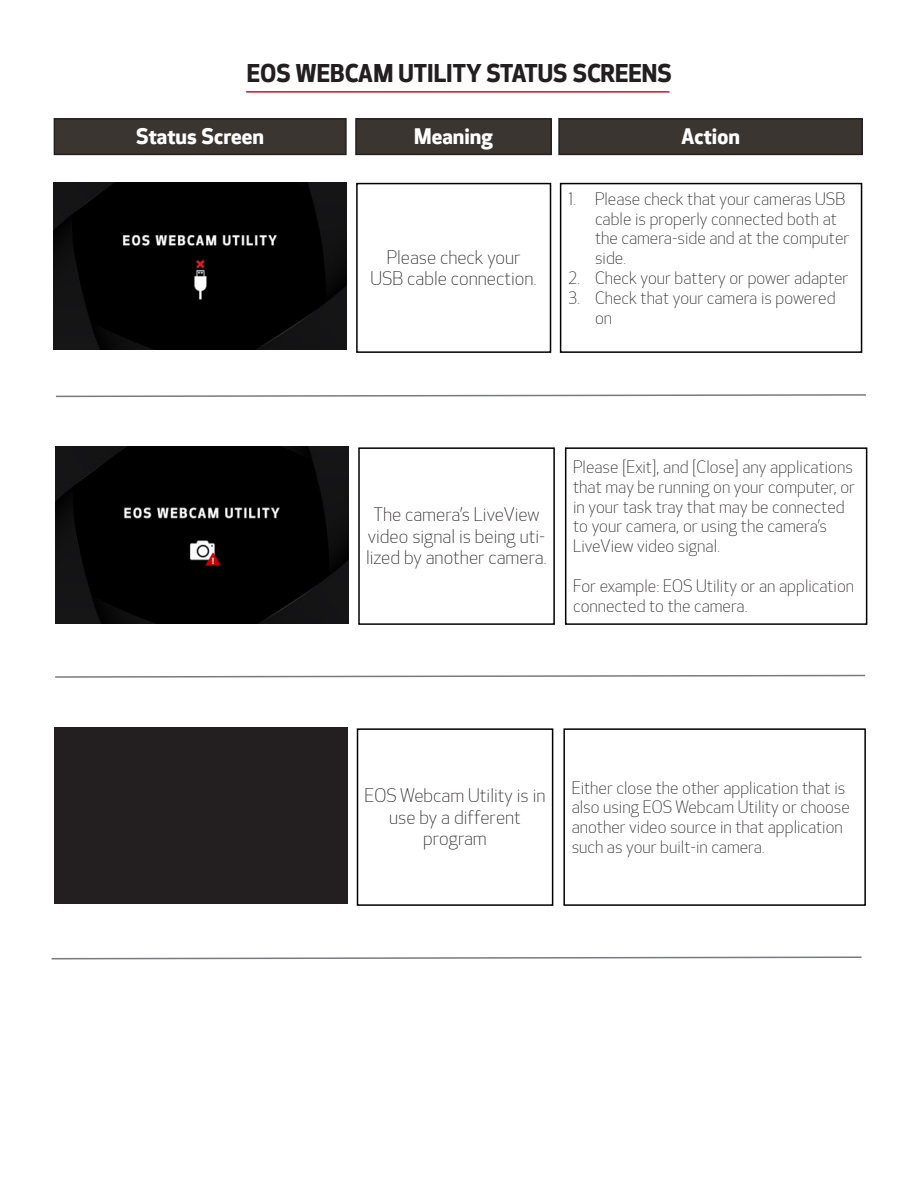
<style>
.page{position:relative;width:918px;height:1188px;background:#fff}
.page>*{position:absolute;margin:0;border:0;box-sizing:border-box;transform-origin:0 0}
.t1{font:700 24px "Optic Sans 401";color:#231f20}
.t2{font:700 21px "Optic Sans 401";color:#fff}
.t3{font:300 18px/21.6px "Optic Sans 101";color:#231f20;text-align:center}
.t4{font:300 16.5px/19.8px "Optic Sans 101";color:#231f20}
</style>
<div class="page">
<hr style="left:246px;top:91px;width:424px;height:2px;background:#d30d2b">
<img style="left:53px;top:182px;width:294px;height:167px">
<img style="left:55px;top:447px;width:294px;height:176px">
<svg style="left:55px;top:394px;width:811px;height:4px"></svg>
<div style="left:54px;top:119px;width:292px;height:35px;background:#3b3532"></div>
<div style="left:54px;top:118px;width:293px;height:37px;border:2px solid #231f20"></div>
<div style="left:356px;top:119px;width:195px;height:35px;background:#3b3532"></div>
<div style="left:355px;top:118px;width:197px;height:37px;border:2px solid #231f20"></div>
<div style="left:559px;top:119px;width:303px;height:35px;background:#3b3532"></div>
<div style="left:558px;top:118px;width:305px;height:37px;border:2px solid #231f20"></div>
<div style="left:356px;top:183px;width:195px;height:170px;border:2px solid #000"></div>
<div style="left:358px;top:447px;width:197px;height:178px;border:2px solid #000"></div>
<div style="left:560px;top:183px;width:302px;height:170px;border:2px solid #000"></div>
<div style="left:565px;top:447px;width:302px;height:178px;border:2px solid #000"></div>
<svg style="left:55px;top:674px;width:811px;height:4px"></svg>
<div style="left:54px;top:728px;width:293px;height:176px;background:#231f20"></div>
<div style="left:357px;top:728px;width:196px;height:178px;border:2px solid #000"></div>
<div style="left:563px;top:728px;width:303px;height:178px;border:2px solid #000"></div>
<svg style="left:51px;top:956px;width:811px;height:4px"></svg>
<p class="t1" style="left:247px;top:59px;width:427px">EOS WEBCAM UTILITY STATUS SCREENS</p>
<p class="t2" style="left:136px;top:124px;width:129px">Status Screen</p>
<p class="t2" style="left:414px;top:124px;width:80px">Meaning</p>
<p class="t2" style="left:681px;top:124px;width:60px">Action</p>
<p class="t3" style="left:387px;top:247px;width:135px">Please check your</p>
<p class="t3" style="left:371px;top:269px;width:168px">USB cable connection.</p>
<p class="t4" style="left:595px;top:189px;width:256px;text-indent:-27px">1. Please check that your cameras USB cable is properly connected both at the camera-side and at the computer side.</p>
<p class="t4" style="left:568px;top:269px;width:282px">2. Check your battery or power adapter</p>
<p class="t4" style="left:595px;top:288px;width:242px;text-indent:-27px">3. Check that your camera is powered on</p>
<p class="t3" style="left:366px;top:505px;width:182px">The camera’s LiveView video signal is being uti&shy;lized by another camera.</p>
<p class="t4" style="left:573px;top:458px;width:283px">Please [Exit], and [Close] any applications that may be running on your computer, or in your task tray that may be connected to your camera, or using the camera’s LiveView video signal.</p>
<p class="t4" style="left:573px;top:577px;width:282px">For example: EOS Utility or an application connected to the camera.</p>
<p class="t3" style="left:365px;top:786px;width:182px">EOS Webcam Utility is in use by a different program</p>
<p class="t4" style="left:572px;top:778px;width:280px">Either close the other application that is also using EOS Webcam Utility or choose another video source in that application such as your built-in camera.</p>
</div>
